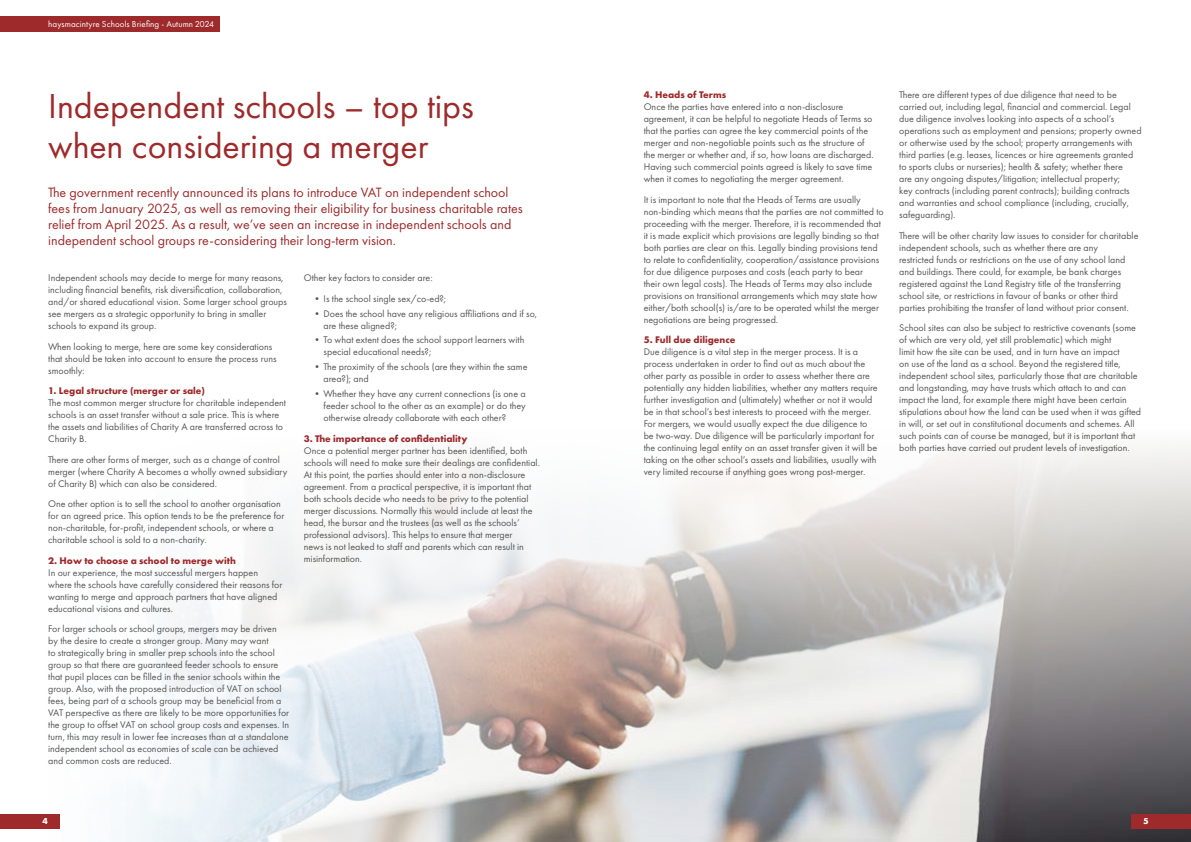
<style>
.page{position:relative;width:1191px;height:842px;background:#fff}
.page>*{position:absolute;margin:0;border:0;box-sizing:border-box;transform-origin:0 0}
.t1{font:36px/40px "Futura PT";color:#9e2a2b}
.t2{font:14px/16px "Futura PT";color:#9e2a2b}
.t3{font:10px/12px "Futura PT";color:#575756}
.t4{font:700 10px "Futura PT";color:#9e2a2b}
.t5{font:9px "Futura PT";letter-spacing:.01em;color:#fff}
.t6{font:700 9px "Futura PT";color:#fff}
</style>
<div class="page">
<img style="left:0;top:449px;width:1191px;height:393px">
<div style="left:1131px;top:814px;width:60px;height:14px;background:#9e2a2b"></div>
<div style="left:0;top:814px;width:60px;height:14px;background:#9e2a2b"></div>
<div style="left:0;top:16px;width:220px;height:16px;background:#9e2a2b"></div>
<p class="t5" style="left:48px;top:19px;width:167px">haysmacintyre Schools Briefing - Autumn 2024</p>
<h1 class="t1" style="left:48px;top:86px;width:427px">Independent schools – top tips when considering a merger</h1>
<p class="t2" style="left:48px;top:184px;width:476px">The government recently announced its plans to introduce VAT on independent school fees from January 2025, as well as removing their eligibility for business charitable rates relief from April 2025. As a result, we’ve seen an increase in independent schools and independent school groups re-considering their long-term vision.</p>
<p class="t3" style="left:48px;top:272px;width:240px">Independent schools may decide to merge for many reasons, including financial benefits, risk diversification, collaboration, and/or shared educational vision. Some larger school groups see mergers as a strategic opportunity to bring in smaller schools to expand its group.</p>
<p class="t3" style="left:48px;top:340px;width:230px">When looking to merge, here are some key considerations that should be taken into account to ensure the process runs smoothly:</p>
<p class="t4" style="left:48px;top:384px;width:158px">1. Legal structure (merger or sale)</p>
<p class="t3" style="left:48px;top:397px;width:239px">The most common merger structure for charitable independent schools is an asset transfer without a sale price. This is where the assets and liabilities of Charity A are transferred across to Charity B.</p>
<p class="t3" style="left:48px;top:453px;width:241px">There are other forms of merger, such as a change of control merger (where Charity A becomes a wholly owned subsidiary of Charity B) which can also be considered.</p>
<p class="t3" style="left:48px;top:498px;width:238px">One other option is to sell the school to another organisation for an agreed price. This option tends to be the preference for non-charitable, for-profit, independent schools, or where a charitable school is sold to a non-charity.</p>
<p class="t4" style="left:48px;top:554px;width:189px">2. How to choose a school to merge with</p>
<p class="t3" style="left:48px;top:566px;width:236px">In our experience, the most successful mergers happen where the schools have carefully considered their reasons for wanting to merge and approach partners that have aligned educational visions and cultures.</p>
<p class="t3" style="left:48px;top:623px;width:242px">For larger schools or school groups, mergers may be driven<br>by the desire to create a stronger group. Many may want<br>to strategically bring in smaller prep schools into the school group so that there are guaranteed feeder schools to ensure that pupil places can be filled in the senior schools within the group. Also, with the proposed introduction of VAT on school fees, being part of a schools group may be beneficial from a VAT perspective as there are likely to be more opportunities for the group to offset VAT on school group costs and expenses. In turn, this may result in lower fee increases than at a standalone independent school as economies of scale can be achieved and common costs are reduced.</p>
<p class="t3" style="left:304px;top:272px;width:130px">Other key factors to consider are:</p>
<p class="t3" style="left:312px;top:292px;width:135px">•Is the school single sex/co-ed?;</p>
<p class="t3" style="left:323px;top:307px;width:215px;text-indent:-11px">•Does the school have any religious affiliations and if so, are these aligned?;</p>
<p class="t3" style="left:323px;top:334px;width:202px;text-indent:-11px">•To what extent does the school support learners with special educational needs?;</p>
<p class="t3" style="left:323px;top:361px;width:205px;text-indent:-11px">•The proximity of the schools (are they within the same area?); and</p>
<p class="t3" style="left:323px;top:388px;width:204px;text-align:justify;text-indent:-11px">•Whether they have any current connections (is one a feeder school to the other as an example) or do they otherwise already collaborate with each other?</p>
<p class="t4" style="left:304px;top:432px;width:165px">3. The importance of confidentiality</p>
<p class="t3" style="left:304px;top:444px;width:238px">Once a potential merger partner has been identified, both schools will need to make sure their dealings are confidential.<br>At this point, the parties should enter into a non-disclosure agreement. From a practical perspective, it is important that both schools decide who needs to be privy to the potential merger discussions. Normally this would include at least the head, the bursar and the trustees (as well as the schools’ professional advisors). This helps to ensure that merger<br>news is not leaked to staff and parents which can result in misinformation.</p>
<p class="t4" style="left:643px;top:89px;width:84px">4. Heads of Terms</p>
<p class="t3" style="left:643px;top:101px;width:231px">Once the parties have entered into a non-disclosure agreement, it can be helpful to negotiate Heads of Terms so that the parties can agree the key commercial points of the merger and non-negotiable points such as the structure of the merger or whether and, if so, how loans are discharged.<br>Having such commercial points agreed is likely to save time when it comes to negotiating the merger agreement.</p>
<p class="t3" style="left:643px;top:193px;width:242px">It is important to note that the Heads of Terms are usually non-binding which means that the parties are not committed to proceeding with the merger. Therefore, it is recommended that it is made explicit which provisions are legally binding so that both parties are clear on this. Legally binding provisions tend to relate to confidentiality, cooperation/assistance provisions for due diligence purposes and costs (each party to bear<br>their own legal costs). The Heads of Terms may also include provisions on transitional arrangements which may state how either/both school(s) is/are to be operated whilst the merger negotiations are being progressed.</p>
<p class="t4" style="left:643px;top:334px;width:93px">5. Full due diligence</p>
<p class="t3" style="left:643px;top:346px;width:235px">Due diligence is a vital step in the merger process. It is a process undertaken in order to find out as much about the other party as possible in order to assess whether there are potentially any hidden liabilities, whether any matters require further investigation and (ultimately) whether or not it would be in that school’s best interests to proceed with the merger.<br>For mergers, we would usually expect the due diligence to be two-way. Due diligence will be particularly important for the continuing legal entity on an asset transfer given it will be taking on the other school’s assets and liabilities, usually with very limited recourse if anything goes wrong post-merger.</p>
<p class="t3" style="left:899px;top:89px;width:244px">There are different types of due diligence that need to be carried out, including legal, financial and commercial. Legal due diligence involves looking into aspects of a school’s operations such as employment and pensions; property owned or otherwise used by the school; property arrangements with third parties (e.g. leases, licences or hire agreements granted to sports clubs or nurseries); health &amp; safety; whether there<br>are any ongoing disputes/litigation; intellectual property;<br>key contracts (including parent contracts); building contracts and warranties and school compliance (including, crucially, safeguarding).</p>
<p class="t3" style="left:899px;top:229px;width:241px">There will be other charity law issues to consider for charitable independent schools, such as whether there are any<br>restricted funds or restrictions on the use of any school land and buildings. There could, for example, be bank charges registered against the Land Registry title of the transferring school site, or restrictions in favour of banks or other third parties prohibiting the transfer of land without prior consent.</p>
<p class="t3" style="left:899px;top:322px;width:243px">School sites can also be subject to restrictive covenants (some of which are very old, yet still problematic) which might<br>limit how the site can be used, and in turn have an impact<br>on use of the land as a school. Beyond the registered title, independent school sites, particularly those that are charitable and longstanding, may have trusts which attach to and can impact the land, for example there might have been certain stipulations about how the land can be used when it was gifted in will, or set out in constitutional documents and schemes. All such points can of course be managed, but it is important that both parties have carried out prudent levels of investigation.</p>
<p class="t6" style="left:43px;top:816px;width:7px">4</p>
<p class="t6" style="left:1143px;top:816px;width:6px">5</p>
</div>
